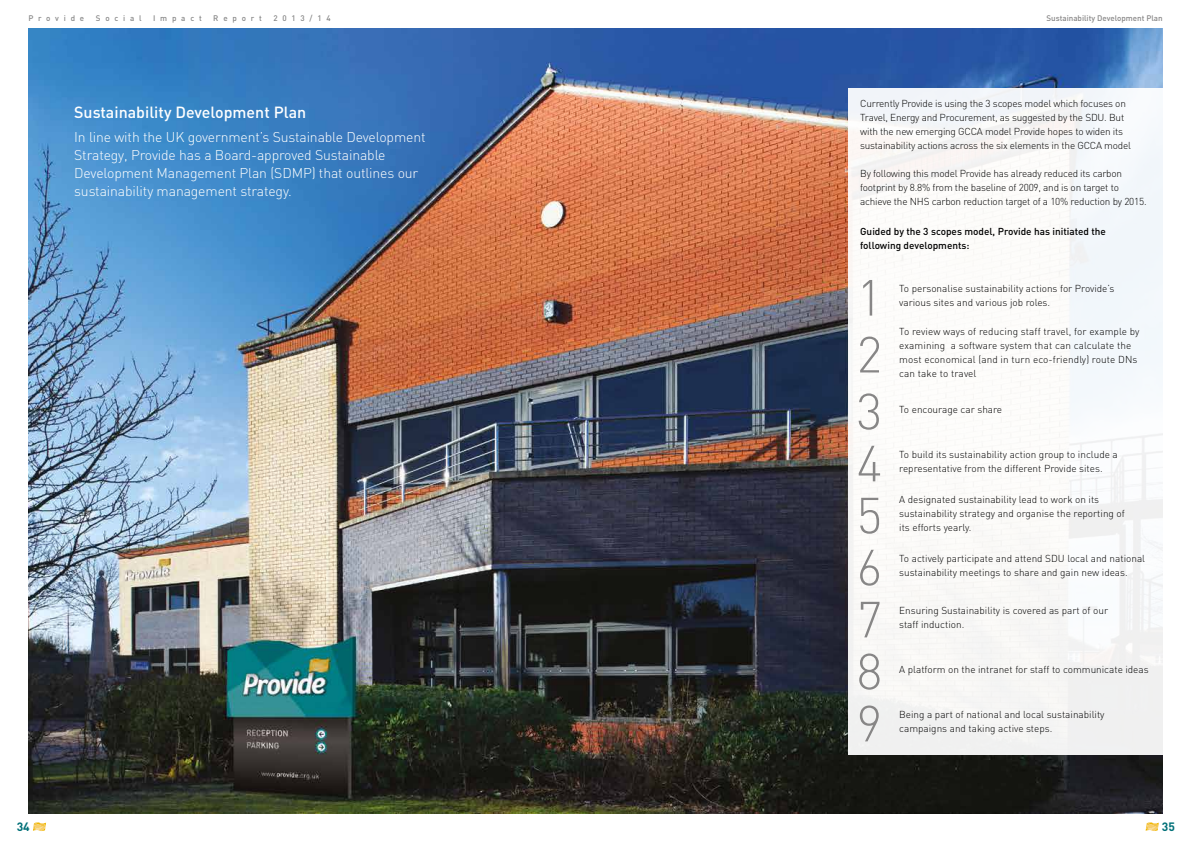
<style>
.page{position:relative;width:1191px;height:842px;background:#fff}
.page>*{position:absolute;margin:0;border:0;box-sizing:border-box;transform-origin:0 0}
.t1{font:300 50px "DIN";color:#878686}
.t2{font:500 16px "DIN";color:#fff}
.t3{font:300 14px/18px "DIN";letter-spacing:-.01em;color:#fff}
.t4{font:700 12px "DIN";color:#007078}
.t5{font:300 10px/14px "DIN";color:#000}
.t6{font:300 10px/14px "DIN";letter-spacing:-.02em;color:#000}
.t7{font:500 10px/14px "DIN";color:#000}
.t8{font:500 8px "DIN";letter-spacing:.6em;color:#878787}
.t9{font:500 8px "DIN";color:#878686}
</style>
<div class="page">
<svg style="left:1145px;top:822px;width:13px;height:9px"></svg>
<svg style="left:33px;top:822px;width:13px;height:9px"></svg>
<img style="left:28px;top:28px;width:1134px;height:786px">
<div style="left:847px;top:88px;width:344px;height:666px;background:#fff"></div>
<p class="t8" style="left:28px;top:13px;width:57px">Provide</p>
<p class="t8" style="left:96px;top:13px;width:47px">Social</p>
<p class="t8" style="left:153px;top:13px;width:50px">Impact</p>
<p class="t8" style="left:213px;top:13px;width:50px">Report</p>
<p class="t8" style="left:273px;top:13px;width:59px">2013/14</p>
<h2 class="t2" style="left:74px;top:102px;width:233px">Sustainability Development Plan</h2>
<h3 class="t3" style="left:74px;top:128px;width:353px">In line with the UK government’s Sustainable Development Strategy, Provide has a Board-approved Sustainable Development Management Plan (SDMP) that outlines our sustainability management strategy.</h3>
<p class="t4" style="left:17px;top:819px;width:15px">34</p>
<p class="t9" style="left:1046px;top:13px;width:117px">Sustainability Development Plan</p>
<p class="t6" style="left:860px;top:96px;width:272px">Currently Provide is using the 3 scopes model which focuses on Travel, Energy and Procurement, as suggested by the SDU. But with the new emerging GCCA model Provide hopes to widen its sustainability actions across the six elements in the GCCA model</p>
<p class="t6" style="left:860px;top:166px;width:288px">By following this model Provide has already reduced its carbon footprint by 8.8% from the baseline of 2009, and is on target to achieve the NHS carbon reduction target of a 10% reduction by 2015.</p>
<p class="t7" style="left:860px;top:224px;width:247px">Guided by the 3 scopes model, Provide has initiated the following developments:</p>
<h1 class="t1" style="left:856px;top:267px;width:27px">1</h1>
<p class="t5" style="left:899px;top:282px;width:217px">To personalise sustainability actions for Provide’s various sites and various job roles.</p>
<h1 class="t1" style="left:856px;top:324px;width:27px">2</h1>
<p class="t5" style="left:899px;top:325px;width:242px">To review ways of reducing staff travel, for example by examining a software system that can calculate the most economical (and in turn eco-friendly) route DNs can take to travel</p>
<h1 class="t1" style="left:856px;top:381px;width:27px">3</h1>
<p class="t5" style="left:899px;top:403px;width:104px">To encourage car share</p>
<h1 class="t1" style="left:856px;top:433px;width:27px">4</h1>
<p class="t5" style="left:899px;top:448px;width:220px">To build its sustainability action group to include a representative from the different Provide sites.</p>
<h1 class="t1" style="left:856px;top:485px;width:27px">5</h1>
<p class="t5" style="left:899px;top:493px;width:227px">A designated sustainability lead to work on its sustainability strategy and organise the reporting of its efforts yearly.</p>
<h1 class="t1" style="left:856px;top:537px;width:27px">6</h1>
<p class="t5" style="left:899px;top:552px;width:247px">To actively participate and attend SDU local and national sustainability meetings to share and gain new ideas.</p>
<h1 class="t1" style="left:856px;top:589px;width:27px">7</h1>
<p class="t5" style="left:899px;top:604px;width:210px">Ensuring Sustainability is covered as part of our staff induction.</p>
<h1 class="t1" style="left:856px;top:641px;width:27px">8</h1>
<p class="t5" style="left:899px;top:663px;width:251px">A platform on the intranet for staff to communicate ideas</p>
<h1 class="t1" style="left:856px;top:693px;width:27px">9</h1>
<p class="t5" style="left:899px;top:708px;width:207px">Being a part of national and local sustainability campaigns and taking active steps.</p>
<p class="t4" style="left:1161px;top:819px;width:15px">35</p>
</div>
